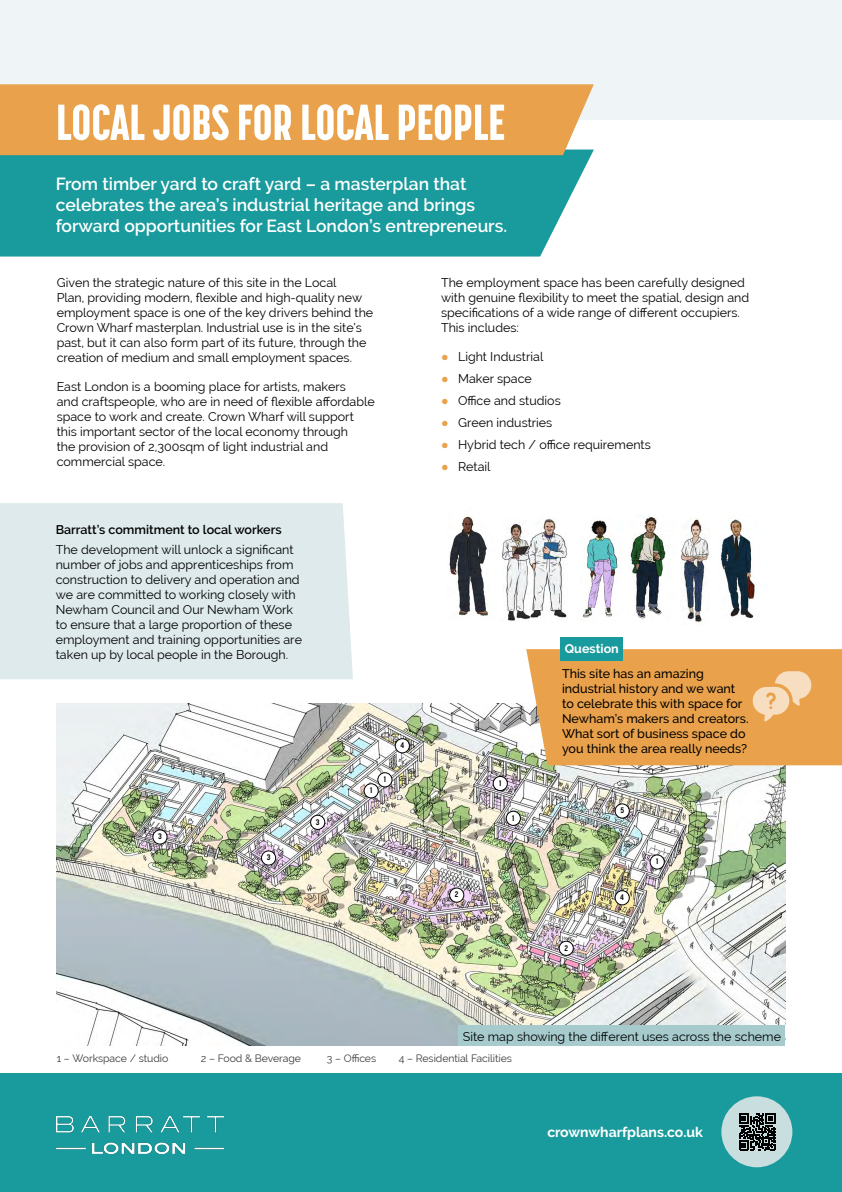
<style>
.page{position:relative;width:842px;height:1192px;background:#fff}
.page>*{position:absolute;margin:0;border:0;box-sizing:border-box;transform-origin:0 0}
.t1{font:800 50px "Korolev Compressed";color:#fff}
.t2{font:600 17.5px/21px "Raleway";color:#fff}
.t3{font:700 14px "Raleway";color:#fff}
.t4{font:12.5px/15px "Raleway";color:#000}
.t5{font:500 12.5px/15px "Raleway";color:#000}
.t6{font:600 12.5px "Raleway";color:#000}
.t7{font:700 12.5px "Raleway";color:#fff}
.t8{font:10.5px "Raleway";letter-spacing:-.01em;color:#3c3c3b}
.t9{font:700 8.05px "Korolev Condensed";color:#000}
.s1{font-family:"Arial";color:#e9a14b}
</style>
<div class="page">
<div style="left:0;top:0;width:842px;height:120px;background:#eff5f6"></div>
<div style="left:0;top:1074px;width:842px;height:118px;background:#199a9c"></div>
<div style="left:721px;top:1096px;width:71px;height:71px;background:#c9dedf;border-radius:50%"></div>
<img style="left:57px;top:1116px;width:166px;height:37px">
<svg style="left:739px;top:1113px;width:37px;height:37px"></svg>
<div style="left:0;top:155px;width:591px;height:102px;background:#199a9c"></div>
<div style="left:0;top:503px;width:353px;height:176px;background:#deeaeb"></div>
<div style="left:0;top:84px;width:594px;height:71px;background:#e9a14b"></div>
<img style="left:449px;top:516px;width:40px;height:100px">
<img style="left:630px;top:517px;width:36px;height:102px">
<img style="left:582px;top:520px;width:36px;height:98px">
<img style="left:721px;top:519px;width:34px;height:100px">
<div style="left:576px;top:523px;width:12px;height:13px;background:#fff"></div>
<img style="left:502px;top:518px;width:65px;height:103px">
<img style="left:680px;top:518px;width:29px;height:106px">
<img style="left:57px;top:704px;width:728px;height:341px">
<div style="left:493px;top:776px;width:14px;height:15px;background:#fff;border-radius:50%"></div>
<div style="left:493px;top:776px;width:15px;height:15px;border:1px solid #000;border-radius:50%"></div>
<div style="left:450px;top:888px;width:14px;height:14px;background:#fff;border-radius:50%"></div>
<div style="left:449px;top:888px;width:15px;height:14px;border:1px solid #000;border-radius:50%"></div>
<div style="left:261px;top:851px;width:15px;height:14px;background:#fff;border-radius:50%"></div>
<div style="left:261px;top:851px;width:15px;height:14px;border:1px solid #000;border-radius:50%"></div>
<div style="left:615px;top:891px;width:14px;height:14px;background:#fff;border-radius:50%"></div>
<div style="left:615px;top:890px;width:14px;height:15px;border:1px solid #000;border-radius:50%"></div>
<div style="left:364px;top:784px;width:14px;height:14px;background:#fff;border-radius:50%"></div>
<div style="left:364px;top:783px;width:14px;height:15px;border:1px solid #000;border-radius:50%"></div>
<div style="left:559px;top:941px;width:14px;height:14px;background:#fff;border-radius:50%"></div>
<div style="left:559px;top:941px;width:14px;height:15px;border:1px solid #000;border-radius:50%"></div>
<div style="left:615px;top:804px;width:14px;height:14px;background:#fff;border-radius:50%"></div>
<div style="left:615px;top:804px;width:14px;height:14px;border:1px solid #000;border-radius:50%"></div>
<div style="left:153px;top:830px;width:14px;height:14px;background:#fff;border-radius:50%"></div>
<div style="left:153px;top:830px;width:14px;height:14px;border:1px solid #000;border-radius:50%"></div>
<div style="left:311px;top:815px;width:14px;height:14px;background:#fff;border-radius:50%"></div>
<div style="left:310px;top:815px;width:15px;height:15px;border:1px solid #000;border-radius:50%"></div>
<div style="left:378px;top:773px;width:14px;height:14px;background:#fff;border-radius:50%"></div>
<div style="left:378px;top:772px;width:14px;height:15px;border:1px solid #000;border-radius:50%"></div>
<div style="left:650px;top:855px;width:14px;height:14px;background:#fff;border-radius:50%"></div>
<div style="left:650px;top:855px;width:14px;height:14px;border:1px solid #000;border-radius:50%"></div>
<div style="left:395px;top:739px;width:14px;height:14px;background:#fff;border-radius:50%"></div>
<div style="left:395px;top:738px;width:15px;height:15px;border:1px solid #000;border-radius:50%"></div>
<div style="left:506px;top:811px;width:14px;height:14px;background:#fff;border-radius:50%"></div>
<div style="left:506px;top:811px;width:15px;height:15px;border:1px solid #000;border-radius:50%"></div>
<div style="left:561px;top:637px;width:62px;height:23px;background:#199a9c"></div>
<svg style="left:526px;top:649px;width:316px;height:116px;background:#e5a556"></svg>
<div style="left:459px;top:1025px;width:326px;height:20px;background:#a7cbcd"></div>
<h1 class="t1" style="left:56px;top:93px;width:451px">LOCAL JOBS FOR LOCAL PEOPLE</h1>
<h2 class="t2" style="left:56px;top:174px;width:453px">From timber yard to craft yard – a masterplan that celebrates the area’s industrial heritage and brings forward opportunities for East London’s entrepreneurs.</h2>
<p class="t4" style="left:57px;top:275px;width:318px">Given the strategic nature of this site in the Local<br>Plan, providing modern, flexible and high-quality new employment space is one of the key drivers behind the Crown Wharf masterplan. Industrial use is in the site’s past, but it can also form part of its future, through the creation of medium and small employment spaces.</p>
<p class="t4" style="left:57px;top:379px;width:319px">East London is a booming place for artists, makers<br>and craftspeople, who are in need of flexible affordable space to work and create. Crown Wharf will support this important sector of the local economy through<br>the provision of 2,300sqm of light industrial and commercial space.</p>
<p class="t6" style="left:56px;top:522px;width:227px">Barratt’s commitment to local workers</p>
<p class="t4" style="left:56px;top:542px;width:248px">The development will unlock a significant number of jobs and apprenticeships from construction to delivery and operation and we are committed to working closely with Newham Council and Our Newham Work to ensure that a large proportion of these employment and training opportunities are taken up by local people in the Borough.</p>
<p class="t9" style="left:158px;top:832px;width:5px">3</p>
<p class="t9" style="left:267px;top:853px;width:5px">3</p>
<p class="t9" style="left:316px;top:817px;width:5px">3</p>
<p class="t9" style="left:370px;top:786px;width:4px">1</p>
<p class="t9" style="left:384px;top:774px;width:4px">1</p>
<p class="t9" style="left:400px;top:740px;width:5px">4</p>
<p class="t4" style="left:441px;top:275px;width:310px">The employment space has been carefully designed with genuine flexibility to meet the spatial, design and specifications of a wide range of different occupiers.<br>This includes:</p>
<p class="t4" style="left:441px;top:349px;width:104px"><span class="s1">●</span> Light Industrial</p>
<p class="t4" style="left:441px;top:371px;width:92px"><span class="s1">●</span> Maker space</p>
<p class="t4" style="left:441px;top:393px;width:121px"><span class="s1">●</span> Office and studios</p>
<p class="t4" style="left:441px;top:415px;width:113px"><span class="s1">●</span> Green industries</p>
<p class="t4" style="left:441px;top:437px;width:211px"><span class="s1">●</span> Hybrid tech / office requirements</p>
<p class="t4" style="left:441px;top:459px;width:51px"><span class="s1">●</span> Retail</p>
<p class="t7" style="left:565px;top:642px;width:55px">Question</p>
<p class="t9" style="left:455px;top:890px;width:5px">2</p>
<p class="t9" style="left:499px;top:778px;width:4px">1</p>
<p class="t9" style="left:512px;top:813px;width:4px">1</p>
<p class="t5" style="left:562px;top:666px;width:188px">This site has an amazing industrial history and we want to celebrate this with space for<br>Newham’s makers and creators.<br>What sort of business space do you think the area really needs?</p>
<p class="t9" style="left:564px;top:943px;width:5px">2</p>
<p class="t9" style="left:620px;top:806px;width:5px">5</p>
<p class="t9" style="left:620px;top:892px;width:5px">4</p>
<p class="t9" style="left:656px;top:857px;width:4px">1</p>
<p class="t4" style="left:463px;top:1029px;width:320px">Site map showing the different uses across the scheme</p>
<p class="t8" style="left:57px;top:1052px;width:113px">1 – Workspace / studio</p>
<p class="t8" style="left:201px;top:1052px;width:102px">2 – Food &amp; Beverage</p>
<p class="t8" style="left:327px;top:1052px;width:51px">3 – Offices</p>
<p class="t8" style="left:399px;top:1052px;width:115px">4 – Residential Facilities</p>
<p class="t3" style="left:547px;top:1125px;width:157px">crownwharfplans.co.uk</p>
</div>
